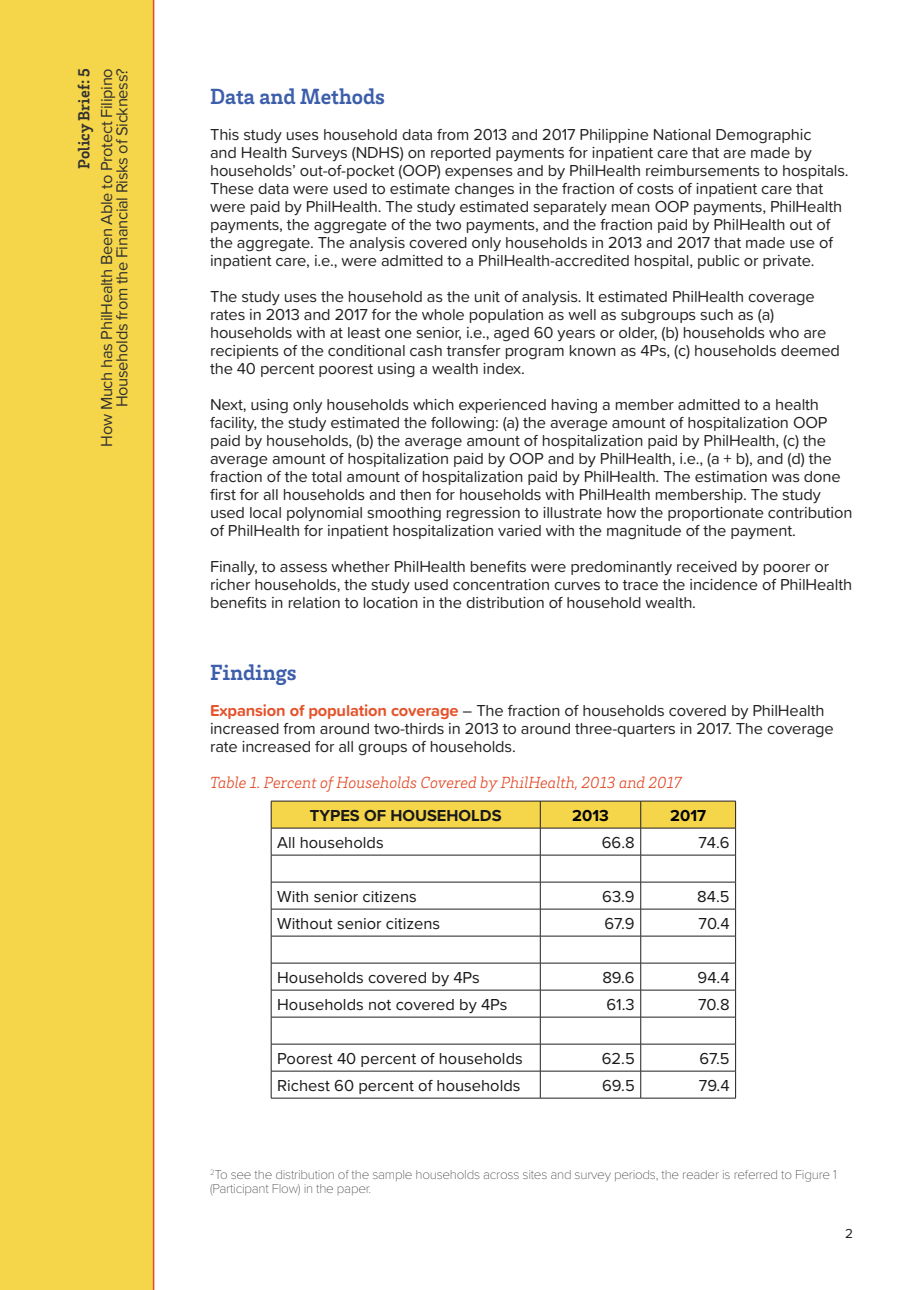
<style>
.page{position:relative;width:920px;height:1290px;background:#fff}
.page>*{position:absolute;margin:0;border:0;box-sizing:border-box;transform-origin:0 0}
.t1{font:700 22.5px "Brix Slab";color:#3c5eab}
.t2{font:16.5px/18px "Proxima Soft";letter-spacing:-.01em;color:#222}
.t3{font:16.5px "Proxima Nova";color:#191919}
.t4{font:16.5px/15.6px "Proxima Nova";letter-spacing:-.02em;color:#323131;text-align:right}
.t5{font:italic 300 16.5px "Brix Slab";color:#e24926}
.t6{font:700 16.5px "Proxima Nova";color:#191919}
.t7{font:700 16.5px "Brix Slab";color:#323131}
.t8{font:700 16.5px "Proxima Nova";color:#040503}
.t9{font:100 13.5px/13.8px "Proxima Soft";letter-spacing:-.02em;color:#323131}
.t10{font:13.5px "Proxima Nova";color:#231f20}
.s1{font-weight:700;color:#e4532c}
</style>
<div class="page">
<div style="left:0;top:0;width:153px;height:1290px;background:#f5d64b"></div>
<hr style="left:153px;top:0;width:1px;height:1290px;background:#e24926">
<svg style="left:271px;top:801px;width:465px;height:297px"></svg>
<hr style="left:271px;top:1098px;width:269px;height:1px;background:#231f20">
<hr style="left:540px;top:1098px;width:101px;height:1px;background:#231f20">
<hr style="left:641px;top:1098px;width:95px;height:1px;background:#231f20">
<p class="t4" style="left:98px;top:446px;width:380px;rotate:-90deg">How Much has PhilHealth Been Able to Protect Filipino<br>Households from the Financial Risks of Sickness?</p>
<p class="t7" style="left:73px;top:168px;width:102px;rotate:-90deg">Policy Brief: 5</p>
<h1 class="t1" style="left:210px;top:81px;width:177px">Data and Methods</h1>
<p class="t2" style="left:210px;top:124px;width:640px">This study uses household data from 2013 and 2017 Philippine National Demographic<br>and Health Surveys (NDHS) on reported payments for inpatient care that are made by households’ out-of-pocket (OOP) expenses and by PhilHealth reimbursements to hospitals.<br>These data were used to estimate changes in the fraction of costs of inpatient care that were paid by PhilHealth. The study estimated separately mean OOP payments, PhilHealth payments, the aggregate of the two payments, and the fraction paid by PhilHealth out of the aggregate. The analysis covered only households in 2013 and 2017 that made use of inpatient care, i.e., were admitted to a PhilHealth-accredited hospital, public or private.</p>
<p class="t2" style="left:210px;top:286px;width:631px">The study uses the household as the unit of analysis. It estimated PhilHealth coverage rates in 2013 and 2017 for the whole population as well as subgroups such as (a) households with at least one senior, i.e., aged 60 years or older, (b) households who are recipients of the conditional cash transfer program known as 4Ps, (c) households deemed the 40 percent poorest using a wealth index.</p>
<p class="t2" style="left:210px;top:394px;width:644px">Next, using only households which experienced having a member admitted to a health facility, the study estimated the following: (a) the average amount of hospitalization OOP paid by households, (b) the average amount of hospitalization paid by PhilHealth, (c) the average amount of hospitalization paid by OOP and by PhilHealth, i.e., (a + b), and (d) the fraction of the total amount of hospitalization paid by PhilHealth. The estimation was done first for all households and then for households with PhilHealth membership. The study used local polynomial smoothing regression to illustrate how the proportionate contribution of PhilHealth for inpatient hospitalization varied with the magnitude of the payment.</p>
<p class="t2" style="left:210px;top:556px;width:643px">Finally, to assess whether PhilHealth benefits were predominantly received by poorer or richer households, the study used concentration curves to trace the incidence of PhilHealth benefits in relation to location in the distribution of household wealth.</p>
<h1 class="t1" style="left:210px;top:657px;width:88px">Findings</h1>
<p class="t2" style="left:210px;top:700px;width:625px"><span class="s1">Expansion of population coverage</span> – The fraction of households covered by PhilHealth increased from around two-thirds in 2013 to around three-quarters in 2017. The coverage rate increased for all groups of households.</p>
<p class="t5" style="left:210px;top:771px;width:473px">Table 1. Percent of Households Covered by PhilHealth, 2013 and 2017</p>
<p class="t6" style="left:310px;top:803px;width:193px">TYPES OF HOUSEHOLDS</p>
<p class="t8" style="left:572px;top:803px;width:38px">2013</p>
<p class="t8" style="left:670px;top:803px;width:37px">2017</p>
<p class="t3" style="left:277px;top:830px;width:108px">All households</p>
<p class="t3" style="left:602px;top:830px;width:34px">66.8</p>
<p class="t3" style="left:698px;top:830px;width:33px">74.6</p>
<p class="t3" style="left:277px;top:884px;width:141px">With senior citizens</p>
<p class="t3" style="left:602px;top:884px;width:34px">63.9</p>
<p class="t3" style="left:697px;top:884px;width:34px">84.5</p>
<p class="t3" style="left:277px;top:911px;width:165px">Without senior citizens</p>
<p class="t3" style="left:604px;top:911px;width:32px">67.9</p>
<p class="t3" style="left:698px;top:911px;width:33px">70.4</p>
<p class="t3" style="left:277px;top:965px;width:204px">Households covered by 4Ps</p>
<p class="t3" style="left:602px;top:965px;width:34px">89.6</p>
<p class="t3" style="left:698px;top:965px;width:33px">94.4</p>
<p class="t3" style="left:277px;top:992px;width:232px">Households not covered by 4Ps</p>
<p class="t3" style="left:606px;top:992px;width:30px">61.3</p>
<p class="t3" style="left:698px;top:992px;width:33px">70.8</p>
<p class="t3" style="left:277px;top:1046px;width:247px">Poorest 40 percent of households</p>
<p class="t3" style="left:602px;top:1046px;width:34px">62.5</p>
<p class="t3" style="left:699px;top:1046px;width:32px">67.5</p>
<p class="t3" style="left:277px;top:1073px;width:245px">Richest 60 percent of households</p>
<p class="t3" style="left:602px;top:1073px;width:34px">69.5</p>
<p class="t3" style="left:699px;top:1073px;width:32px">79.4</p>
<p class="t9" style="left:210px;top:1167px;width:628px"><sup>2</sup>To see the distribution of the sample households across sites and survey periods, the reader is referred to Figure 1 (Participant Flow) in the paper.</p>
<p class="t10" style="left:845px;top:1223px;width:9px">2</p>
</div>
